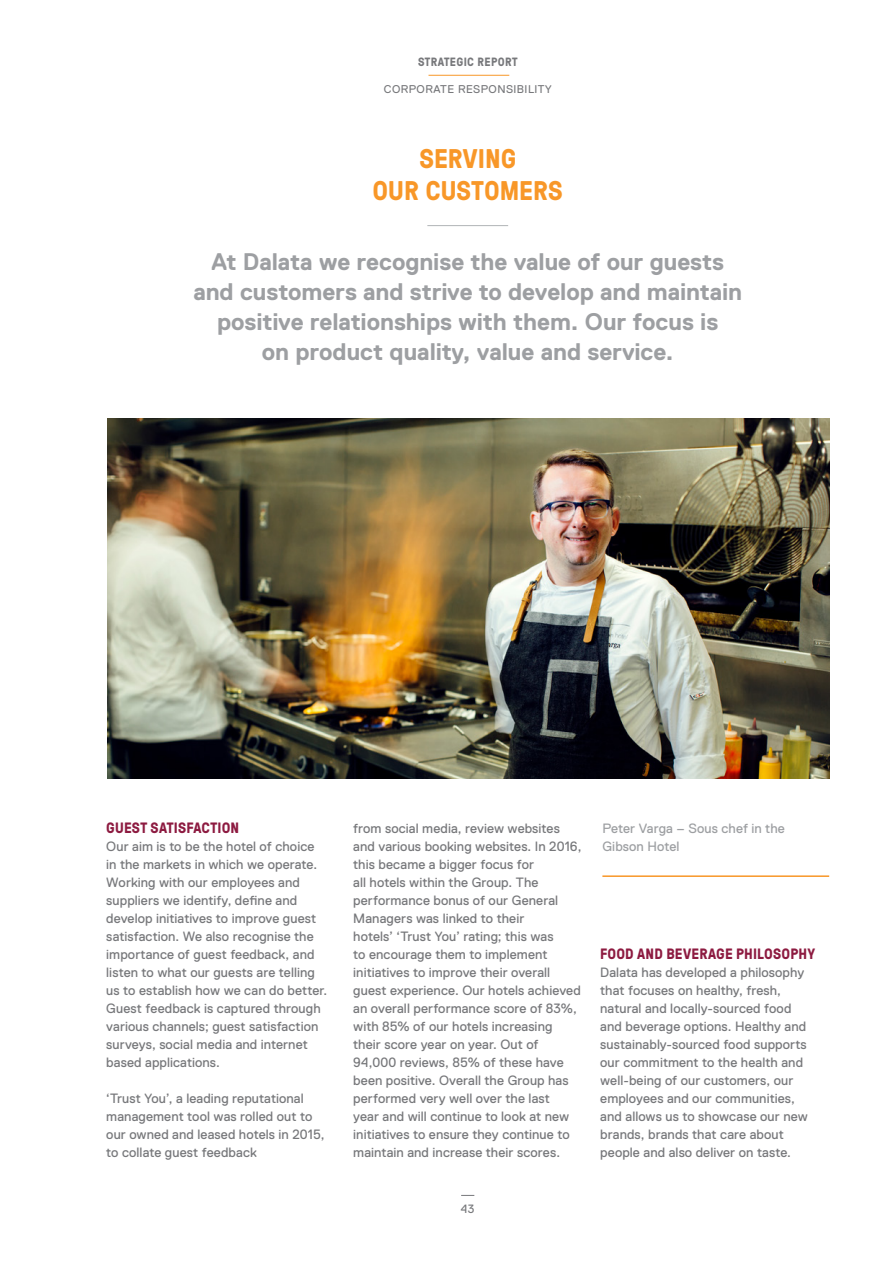
<style>
.page{position:relative;width:893px;height:1263px;background:#fff}
.page>*{position:absolute;margin:0;border:0;box-sizing:border-box;transform-origin:0 0}
.H_2{font:700 27px "GT Pressura";color:#f89728}
.Intro_bold_Replica_1{font:700 24px/30px "Replica Std";letter-spacing:-.005em;color:#9d9fa2;text-align:center}
.SMALL_heading_U_C{font:700 15px "GT Pressura";letter-spacing:.01em;color:#8d1b41}
.body_copy_9pt{font:13.5px/18px "Replica Std";letter-spacing:.005em;color:#77787b}
.body_copy_9pt-2{font:13.5px/18px "Replica Std";letter-spacing:.005em;color:#9d9fa2}
.t1{font:700 12px "GT Pressura";letter-spacing:.03em;color:#77787b}
.t2{font:12px "Replica Std";color:#77787b}
.t3{font:11.25px "Replica Std";letter-spacing:.04em;color:#77787b}
</style>
<div class="page">
<svg style="left:461px;top:1195px;width:13px;height:1px"></svg>
<hr style="left:428px;top:75px;width:81px;height:1px;background:#f89728">
<img style="left:108px;top:419px;width:721px;height:360px">
<hr style="left:427px;top:225px;width:81px;height:1px;background:#b1b4b6">
<hr style="left:602px;top:875px;width:227px;height:2px;background:#f89728">
<p class="t1" style="left:418px;top:53px;width:101px">STRATEGIC REPORT</p>
<p class="t3" style="left:384px;top:83px;width:169px">CORPORATE RESPONSIBILITY</p>
<p class="H_2" style="left:419px;top:139px;width:98px">SERVING</p>
<p class="H_2" style="left:373px;top:171px;width:192px">OUR CUSTOMERS</p>
<p class="Intro_bold_Replica_1" style="left:193px;top:247px;width:550px">At Dalata we recognise the value of our guests and customers and strive to develop and maintain positive relationships with them. Our focus is<br>on product quality, value and service.</p>
<p class="SMALL_heading_U_C" style="left:106px;top:817px;width:134px">GUEST SATISFACTION</p>
<p class="body_copy_9pt" style="left:106px;top:837px;width:222px">Our aim is to be the hotel of choice in the markets in which we operate.<br>Working with our employees and suppliers we identify, define and develop initiatives to improve guest satisfaction. We also recognise the importance of guest feedback, and listen to what our guests are telling us to establish how we can do better.<br>Guest feedback is captured through various channels; guest satisfaction surveys, social media and internet based applications.</p>
<p class="body_copy_9pt" style="left:106px;top:1089px;width:220px">‘Trust You’, a leading reputational management tool was rolled out to our owned and leased hotels in 2015, to collate guest feedback</p>
<p class="body_copy_9pt" style="left:353px;top:819px;width:230px">from social media, review websites and various booking websites. In 2016, this became a bigger focus for<br>all hotels within the Group. The performance bonus of our General Managers was linked to their<br>hotels’ ‘Trust You’ rating; this was<br>to encourage them to implement initiatives to improve their overall guest experience. Our hotels achieved an overall performance score of 83%, with 85% of our hotels increasing their score year on year. Out of 94,000 reviews, 85% of these have been positive. Overall the Group has performed very well over the last<br>year and will continue to look at new initiatives to ensure they continue to maintain and increase their scores.</p>
<p class="t2" style="left:461px;top:1202px;width:15px">43</p>
<p class="body_copy_9pt-2" style="left:602px;top:819px;width:184px">Peter Varga – Sous chef in the<br>Gibson Hotel</p>
<p class="SMALL_heading_U_C" style="left:600px;top:943px;width:216px">FOOD AND BEVERAGE PHILOSOPHY</p>
<p class="body_copy_9pt" style="left:600px;top:963px;width:209px">Dalata has developed a philosophy that focuses on healthy, fresh, natural and locally-sourced food and beverage options. Healthy and sustainably-sourced food supports our commitment to the health and well-being of our customers, our employees and our communities, and allows us to showcase our new brands, brands that care about people and also deliver on taste.</p>
</div>
